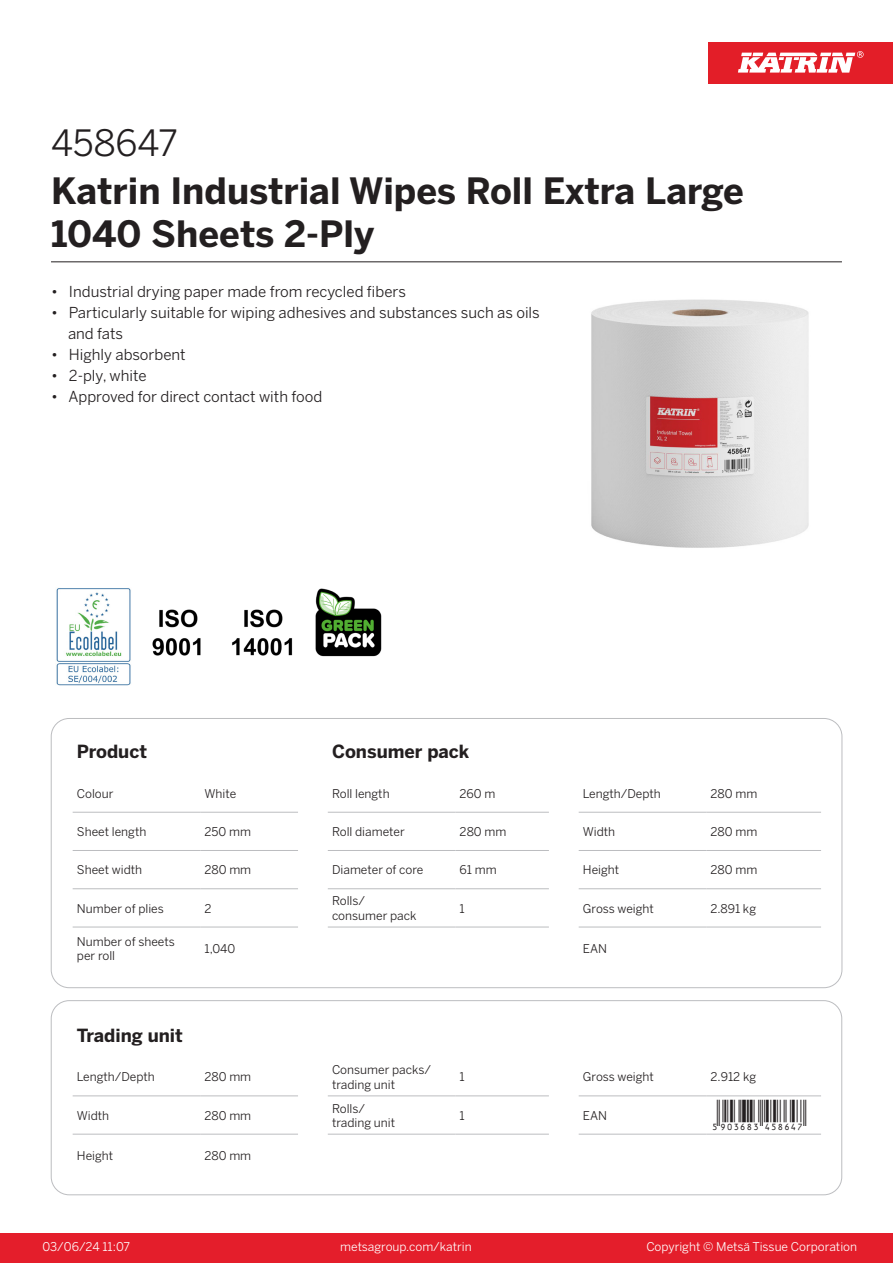
<style>
.page{position:relative;width:893px;height:1263px;background:#fff}
.page>*{position:absolute;margin:0;border:0;box-sizing:border-box;transform-origin:0 0}
.Product_Name{font:700 36px/43.2px "Benton Sans";color:#231f20}
.External_material_co{font:36px "Benton Sans";color:#231f20}
.T_EAN{font:30px "Viisas EAN Matala";color:#231f20}
.T_TableHeader{font:700 18px "Benton Sans";color:#231f20}
.MarketingBullets{font:15px/21px "Benton Sans";color:#231f20}
.T_TableBody{font:12px/14.4px "Benton Sans";color:#231f20}
.t1{font:12px "Benton Sans";color:#fff}
</style>
<div class="page">
<div style="left:0;top:1233px;width:893px;height:30px;background:#e41e2b"></div>
<div style="left:708px;top:43px;width:185px;height:41px;background:#e31e28"></div>
<svg style="left:738px;top:51px;width:126px;height:22px"></svg>
<hr style="left:73px;top:812px;width:127px;height:1px;background:#bcbdc0">
<hr style="left:200px;top:812px;width:98px;height:1px;background:#bcbdc0">
<hr style="left:328px;top:812px;width:127px;height:1px;background:#bcbdc0">
<hr style="left:455px;top:812px;width:94px;height:1px;background:#bcbdc0">
<hr style="left:579px;top:812px;width:127px;height:1px;background:#bcbdc0">
<hr style="left:706px;top:812px;width:115px;height:1px;background:#bcbdc0">
<hr style="left:73px;top:850px;width:127px;height:1px;background:#bcbdc0">
<hr style="left:200px;top:850px;width:98px;height:1px;background:#bcbdc0">
<hr style="left:328px;top:850px;width:127px;height:1px;background:#bcbdc0">
<hr style="left:455px;top:850px;width:94px;height:1px;background:#bcbdc0">
<hr style="left:579px;top:850px;width:127px;height:1px;background:#bcbdc0">
<hr style="left:706px;top:850px;width:115px;height:1px;background:#bcbdc0">
<hr style="left:73px;top:888px;width:127px;height:1px;background:#bcbdc0">
<hr style="left:200px;top:888px;width:98px;height:1px;background:#bcbdc0">
<hr style="left:328px;top:888px;width:127px;height:1px;background:#bcbdc0">
<hr style="left:455px;top:888px;width:94px;height:1px;background:#bcbdc0">
<hr style="left:579px;top:888px;width:127px;height:1px;background:#bcbdc0">
<hr style="left:706px;top:888px;width:115px;height:1px;background:#bcbdc0">
<hr style="left:73px;top:927px;width:127px;height:1px;background:#bcbdc0">
<hr style="left:200px;top:927px;width:98px;height:1px;background:#bcbdc0">
<hr style="left:328px;top:927px;width:127px;height:1px;background:#bcbdc0">
<hr style="left:455px;top:927px;width:94px;height:1px;background:#bcbdc0">
<hr style="left:579px;top:927px;width:127px;height:1px;background:#bcbdc0">
<hr style="left:706px;top:927px;width:115px;height:1px;background:#bcbdc0">
<hr style="left:73px;top:1095px;width:127px;height:1px;background:#bcbdc0">
<hr style="left:200px;top:1095px;width:98px;height:1px;background:#bcbdc0">
<hr style="left:328px;top:1095px;width:127px;height:1px;background:#bcbdc0">
<hr style="left:455px;top:1095px;width:94px;height:1px;background:#bcbdc0">
<hr style="left:579px;top:1095px;width:127px;height:1px;background:#bcbdc0">
<hr style="left:706px;top:1095px;width:115px;height:1px;background:#bcbdc0">
<hr style="left:73px;top:1134px;width:127px;height:1px;background:#bcbdc0">
<hr style="left:200px;top:1134px;width:98px;height:1px;background:#bcbdc0">
<hr style="left:328px;top:1134px;width:127px;height:1px;background:#bcbdc0">
<hr style="left:455px;top:1134px;width:94px;height:1px;background:#bcbdc0">
<hr style="left:579px;top:1134px;width:127px;height:1px;background:#bcbdc0">
<hr style="left:706px;top:1134px;width:115px;height:1px;background:#bcbdc0">
<div style="left:51px;top:1000px;width:791px;height:195px;border:1px solid #bcbdc0;border-radius:18px"></div>
<img style="left:591px;top:299px;width:218px;height:249px">
<img style="left:56px;top:588px;width:75px;height:98px">
<img style="left:152px;top:609px;width:49px;height:47px">
<img style="left:232px;top:609px;width:61px;height:47px">
<img style="left:315px;top:588px;width:67px;height:69px">
<hr style="left:51px;top:261px;width:791px;height:1px;background:#231f20">
<p class="External_material_co" style="left:51px;top:121px;width:128px">458647</p>
<p class="Product_Name" style="left:51px;top:170px;width:694px">Katrin Industrial Wipes Roll Extra Large<br>1040 Sheets 2-Ply</p>
<p class="MarketingBullets" style="left:51px;top:281px;width:356px">• Industrial drying paper made from recycled fibers</p>
<p class="MarketingBullets" style="left:68px;top:302px;width:473px;text-indent:-17px">• Particularly suitable for wiping adhesives and substances such as oils and fats</p>
<p class="MarketingBullets" style="left:51px;top:344px;width:136px">• Highly absorbent</p>
<p class="MarketingBullets" style="left:51px;top:365px;width:97px">• 2-ply, white</p>
<p class="MarketingBullets" style="left:51px;top:386px;width:273px">• Approved for direct contact with food</p>
<p class="T_TableHeader" style="left:77px;top:740px;width:72px">Product</p>
<p class="T_TableHeader" style="left:332px;top:740px;width:139px">Consumer pack</p>
<p class="T_TableBody" style="left:77px;top:786px;width:38px">Colour</p>
<p class="T_TableBody" style="left:204px;top:786px;width:33px">White</p>
<p class="T_TableBody" style="left:332px;top:786px;width:59px">Roll length</p>
<p class="T_TableBody" style="left:460px;top:786px;width:37px">260 m</p>
<p class="T_TableBody" style="left:583px;top:786px;width:79px">Length/Depth</p>
<p class="T_TableBody" style="left:710px;top:786px;width:48px">280 mm</p>
<p class="T_TableBody" style="left:77px;top:824px;width:71px">Sheet length</p>
<p class="T_TableBody" style="left:204px;top:824px;width:48px">250 mm</p>
<p class="T_TableBody" style="left:332px;top:824px;width:74px">Roll diameter</p>
<p class="T_TableBody" style="left:460px;top:824px;width:48px">280 mm</p>
<p class="T_TableBody" style="left:583px;top:824px;width:34px">Width</p>
<p class="T_TableBody" style="left:710px;top:824px;width:48px">280 mm</p>
<p class="T_TableBody" style="left:77px;top:863px;width:67px">Sheet width</p>
<p class="T_TableBody" style="left:204px;top:863px;width:48px">280 mm</p>
<p class="T_TableBody" style="left:332px;top:863px;width:93px">Diameter of core</p>
<p class="T_TableBody" style="left:460px;top:863px;width:39px">61 mm</p>
<p class="T_TableBody" style="left:583px;top:863px;width:38px">Height</p>
<p class="T_TableBody" style="left:710px;top:863px;width:48px">280 mm</p>
<p class="T_TableBody" style="left:77px;top:901px;width:88px">Number of plies</p>
<p class="T_TableBody" style="left:204px;top:901px;width:9px">2</p>
<p class="T_TableBody" style="left:332px;top:894px;width:35px">Rolls/</p>
<p class="T_TableBody" style="left:332px;top:908px;width:86px">consumer pack</p>
<p class="T_TableBody" style="left:460px;top:901px;width:7px">1</p>
<p class="T_TableBody" style="left:583px;top:901px;width:72px">Gross weight</p>
<p class="T_TableBody" style="left:710px;top:901px;width:47px">2.891 kg</p>
<p class="T_TableBody" style="left:77px;top:934px;width:99px">Number of sheets per roll</p>
<p class="T_TableBody" style="left:204px;top:941px;width:32px">1,040</p>
<p class="T_TableBody" style="left:583px;top:941px;width:26px">EAN</p>
<p class="T_TableHeader" style="left:77px;top:1024px;width:108px">Trading unit</p>
<p class="T_TableBody" style="left:77px;top:1070px;width:79px">Length/Depth</p>
<p class="T_TableBody" style="left:204px;top:1070px;width:48px">280 mm</p>
<p class="T_TableBody" style="left:332px;top:1063px;width:100px">Consumer packs/ trading unit</p>
<p class="T_TableBody" style="left:460px;top:1070px;width:7px">1</p>
<p class="T_TableBody" style="left:583px;top:1070px;width:72px">Gross weight</p>
<p class="T_TableBody" style="left:710px;top:1070px;width:47px">2.912 kg</p>
<p class="T_TableBody" style="left:77px;top:1108px;width:34px">Width</p>
<p class="T_TableBody" style="left:204px;top:1108px;width:48px">280 mm</p>
<p class="T_TableBody" style="left:460px;top:1108px;width:7px">1</p>
<p class="T_TableBody" style="left:583px;top:1108px;width:26px">EAN</p>
<p class="T_EAN" style="left:710px;top:1099px;width:97px">*5903683458647*</p>
<p class="T_TableBody" style="left:332px;top:1101px;width:35px">Rolls/</p>
<p class="T_TableBody" style="left:332px;top:1115px;width:65px">trading unit</p>
<p class="T_TableBody" style="left:77px;top:1148px;width:38px">Height</p>
<p class="T_TableBody" style="left:204px;top:1148px;width:48px">280 mm</p>
<p class="t1" style="left:43px;top:1239px;width:89px">03/06/24 11:07</p>
<p class="t1" style="left:340px;top:1239px;width:133px">metsagroup.com/katrin</p>
<p class="t1" style="left:646px;top:1239px;width:212px">Copyright © Metsä Tissue Corporation</p>
</div>
